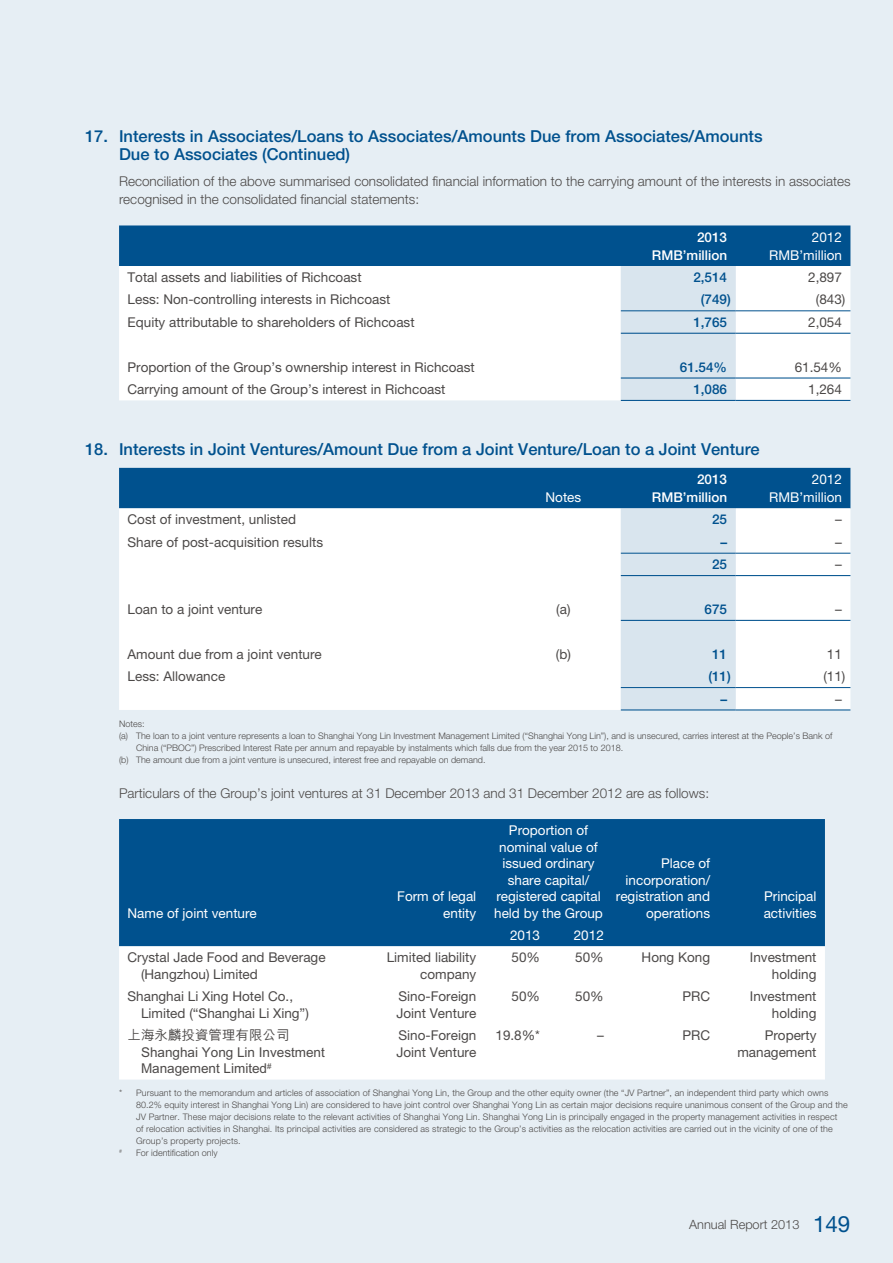
<style>
.page{position:relative;width:893px;height:1263px;background:#e6eef4}
.page>*{position:absolute;margin:0;border:0;box-sizing:border-box;transform-origin:0 0}
.t1{font:500 16.5px/18px "Helvetica Neue";color:#00518e}
.t2{font:13.5px/16.5px "Helvetica Neue";color:#4c4948}
.t3{font:300 13.5px/18px "Helvetica Neue";color:#4c4948}
.t4{font:13.5px/16.5px "Helvetica Neue";color:#fff;text-align:right}
.t5{font:500 13.5px/16.5px "M Hei HK";color:#4c4948}
.t6{font:500 13.5px "Helvetica Neue";color:#00518e}
.t7{font:500 13.5px "Helvetica Neue";color:#fff}
.t8{font:300 12.75px "Helvetica Neue";color:#4c4948}
.t9{font:300 9px/12px "Helvetica Neue";letter-spacing:.01em;color:#4c4948}
.t10{font:300 5.25px "Helvetica Neue";color:#4c4948}
.s1{font-weight:400;font-size:22.5px;color:#00518e}
</style>
<div class="page">
<svg style="left:119px;top:225px;width:731px;height:175px;background:#bed3e2"></svg>
<hr style="left:621px;top:400px;width:115px;height:1px;background:#00518e">
<hr style="left:736px;top:400px;width:114px;height:1px;background:#00518e">
<hr style="left:621px;top:377px;width:115px;height:2px;background:#00518e">
<hr style="left:621px;top:333px;width:115px;height:1px;background:#00518e">
<hr style="left:736px;top:333px;width:114px;height:1px;background:#00518e">
<hr style="left:621px;top:311px;width:115px;height:1px;background:#00518e">
<hr style="left:736px;top:311px;width:114px;height:1px;background:#00518e">
<hr style="left:736px;top:377px;width:114px;height:2px;background:#00518e">
<svg style="left:119px;top:468px;width:731px;height:242px;background:#cfdee9"></svg>
<hr style="left:621px;top:709px;width:115px;height:1px;background:#00518e">
<hr style="left:736px;top:709px;width:114px;height:1px;background:#00518e">
<hr style="left:621px;top:687px;width:115px;height:1px;background:#00518e">
<hr style="left:736px;top:687px;width:114px;height:1px;background:#00518e">
<hr style="left:621px;top:620px;width:115px;height:1px;background:#00518e">
<hr style="left:736px;top:620px;width:114px;height:1px;background:#00518e">
<hr style="left:621px;top:575px;width:115px;height:1px;background:#00518e">
<hr style="left:736px;top:575px;width:114px;height:1px;background:#00518e">
<hr style="left:621px;top:553px;width:115px;height:1px;background:#00518e">
<hr style="left:736px;top:553px;width:114px;height:1px;background:#00518e">
<div style="left:119px;top:819px;width:706px;height:127px;background:#00518e"></div>
<div style="left:119px;top:946px;width:706px;height:133px;background:#fff"></div>
<h1 class="t1" style="left:119px;top:127px;width:645px;text-indent:-34px">17. Interests in Associates/Loans to Associates/Amounts Due from Associates/Amounts<br>Due to Associates (Continued)</h1>
<h2 class="t3" style="left:119px;top:172px;width:733px">Reconciliation of the above summarised consolidated financial information to the carrying amount of the interests in associates recognised in the consolidated financial statements:</h2>
<h2 class="t7" style="left:697px;top:229px;width:32px">2013</h2>
<h2 class="t4" style="left:812px;top:228px;width:32px">2012</h2>
<h2 class="t7" style="left:652px;top:247px;width:77px">RMB’million</h2>
<h2 class="t4" style="left:769px;top:246px;width:74px">RMB’million</h2>
<h2 class="t2" style="left:128px;top:269px;width:236px">Total assets and liabilities of Richcoast</h2>
<h2 class="t6" style="left:693px;top:269px;width:35px">2,514</h2>
<h2 class="t2" style="left:808px;top:269px;width:35px">2,897</h2>
<h2 class="t2" style="left:128px;top:291px;width:264px">Less: Non-controlling interests in Richcoast</h2>
<h2 class="t6" style="left:701px;top:292px;width:32px">(749)</h2>
<h2 class="t2" style="left:816px;top:291px;width:31px">(843)</h2>
<h2 class="t2" style="left:128px;top:314px;width:289px">Equity attributable to shareholders of Richcoast</h2>
<h2 class="t6" style="left:693px;top:314px;width:35px">1,765</h2>
<h2 class="t2" style="left:808px;top:314px;width:35px">2,054</h2>
<h2 class="t2" style="left:128px;top:358px;width:349px">Proportion of the Group’s ownership interest in Richcoast</h2>
<h2 class="t6" style="left:680px;top:359px;width:49px">61.54%</h2>
<h2 class="t2" style="left:795px;top:358px;width:49px">61.54%</h2>
<h2 class="t2" style="left:128px;top:381px;width:319px">Carrying amount of the Group’s interest in Richcoast</h2>
<h2 class="t6" style="left:693px;top:381px;width:35px">1,086</h2>
<h2 class="t2" style="left:808px;top:381px;width:35px">1,264</h2>
<h1 class="t1" style="left:85px;top:440px;width:676px">18. Interests in Joint Ventures/Amount Due from a Joint Venture/Loan to a Joint Venture</h1>
<h2 class="t7" style="left:697px;top:471px;width:32px">2013</h2>
<h2 class="t4" style="left:812px;top:471px;width:32px">2012</h2>
<h2 class="t4" style="left:546px;top:489px;width:37px">Notes</h2>
<h2 class="t7" style="left:652px;top:489px;width:77px">RMB’million</h2>
<h2 class="t4" style="left:769px;top:489px;width:74px">RMB’million</h2>
<h2 class="t2" style="left:128px;top:511px;width:170px">Cost of investment, unlisted</h2>
<h2 class="t6" style="left:712px;top:511px;width:17px">25</h2>
<h2 class="t2" style="left:835px;top:511px;width:8px">–</h2>
<h2 class="t2" style="left:128px;top:534px;width:197px">Share of post-acquisition results</h2>
<h2 class="t6" style="left:720px;top:534px;width:8px">–</h2>
<h2 class="t2" style="left:835px;top:534px;width:8px">–</h2>
<h2 class="t6" style="left:712px;top:556px;width:17px">25</h2>
<h2 class="t2" style="left:835px;top:556px;width:8px">–</h2>
<h2 class="t2" style="left:128px;top:601px;width:136px">Loan to a joint venture</h2>
<h2 class="t2" style="left:556px;top:601px;width:16px">(a)</h2>
<h2 class="t6" style="left:705px;top:601px;width:24px">675</h2>
<h2 class="t2" style="left:835px;top:601px;width:8px">–</h2>
<h2 class="t2" style="left:128px;top:645px;width:196px">Amount due from a joint venture</h2>
<h2 class="t2" style="left:556px;top:645px;width:16px">(b)</h2>
<h2 class="t6" style="left:712px;top:646px;width:17px">11</h2>
<h2 class="t2" style="left:827px;top:645px;width:17px">11</h2>
<h2 class="t2" style="left:128px;top:668px;width:99px">Less: Allowance</h2>
<h2 class="t6" style="left:708px;top:668px;width:24px">(11)</h2>
<h2 class="t2" style="left:823px;top:668px;width:24px">(11)</h2>
<h2 class="t6" style="left:720px;top:691px;width:8px">–</h2>
<h2 class="t2" style="left:835px;top:690px;width:8px">–</h2>
<p class="t9" style="left:119px;top:717px;width:27px">Notes:</p>
<p class="t9" style="left:119px;top:729px;width:715px">(a) The loan to a joint venture represents a loan to Shanghai Yong Lin Investment Management Limited (“Shanghai Yong Lin”), and is unsecured, carries interest at the People’s Bank of</p>
<p class="t9" style="left:136px;top:741px;width:489px">China (“PBOC”) Prescribed Interest Rate per annum and repayable by instalments which falls due from the year 2015 to 2018.</p>
<p class="t9" style="left:119px;top:753px;width:368px">(b) The amount due from a joint venture is unsecured, interest free and repayable on demand.</p>
<h2 class="t3" style="left:119px;top:784px;width:591px">Particulars of the Group’s joint ventures at 31 December 2013 and 31 December 2012 are as follows:</h2>
<h2 class="t4" style="left:128px;top:904px;width:131px">Name of joint venture</h2>
<h2 class="t4" style="left:397px;top:888px;width:81px">Form of legal entity</h2>
<h2 class="t4" style="left:494px;top:822px;width:110px;text-align:center">Proportion of nominal value of issued ordinary share capital/ registered capital held by the Group</h2>
<h2 class="t4" style="left:510px;top:927px;width:32px">2013</h2>
<h2 class="t4" style="left:574px;top:927px;width:32px">2012</h2>
<h2 class="t4" style="left:616px;top:855px;width:96px">Place of incorporation/ registration and operations</h2>
<h2 class="t4" style="left:764px;top:888px;width:54px;text-align:left">Principal activities</h2>
<h2 class="t2" style="left:141px;top:949px;width:186px;text-indent:-14px">Crystal Jade Food and Beverage (Hangzhou) Limited</h2>
<h2 class="t2" style="left:387px;top:949px;width:91px;text-align:right">Limited liability company</h2>
<h2 class="t2" style="left:511px;top:949px;width:30px">50%</h2>
<h2 class="t2" style="left:575px;top:949px;width:30px">50%</h2>
<h2 class="t2" style="left:642px;top:949px;width:70px">Hong Kong</h2>
<h2 class="t2" style="left:750px;top:949px;width:68px;text-align:right">Investment holding</h2>
<h2 class="t2" style="left:141px;top:988px;width:169px;text-indent:-14px">Shanghai Li Xing Hotel Co.,<br>Limited (“Shanghai Li Xing”)</h2>
<h2 class="t2" style="left:396px;top:988px;width:81px">Sino-Foreign<br>Joint Venture</h2>
<h2 class="t2" style="left:511px;top:988px;width:30px">50%</h2>
<h2 class="t2" style="left:575px;top:988px;width:30px">50%</h2>
<h2 class="t2" style="left:682px;top:988px;width:29px">PRC</h2>
<h2 class="t2" style="left:750px;top:988px;width:68px;text-align:right">Investment holding</h2>
<h2 class="t5" style="left:141px;top:1026px;width:185px;text-indent:-14px">上海永麟投資管理有限公司<br>Shanghai Yong Lin Investment<br>Management Limited<sup>#</sup></h2>
<h2 class="t2" style="left:396px;top:1027px;width:81px">Sino-Foreign<br>Joint Venture</h2>
<h2 class="t2" style="left:495px;top:1027px;width:46px">19.8%*</h2>
<h2 class="t2" style="left:597px;top:1027px;width:8px">–</h2>
<h2 class="t2" style="left:682px;top:1027px;width:29px">PRC</h2>
<h2 class="t2" style="left:737px;top:1027px;width:81px;text-align:right">Property management</h2>
<p class="t9" style="left:136px;top:1086px;width:713px;text-indent:-17px">* Pursuant to the memorandum and articles of association of Shanghai Yong Lin, the Group and the other equity owner (the “JV Partner”, an independent third party which owns 80.2% equity interest in Shanghai Yong Lin) are considered to have joint control over Shanghai Yong Lin as certain major decisions require unanimous consent of the Group and the JV Partner. These major decisions relate to the relevant activities of Shanghai Yong Lin. Shanghai Yong Lin is principally engaged in the property management activities in respect<br>of relocation activities in Shanghai. Its principal activities are considered as strategic to the Group’s activities as the relocation activities are carried out in the vicinity of one of the Group’s property projects.</p>
<p class="t10" style="left:119px;top:1148px;width:4px">#</p>
<p class="t9" style="left:136px;top:1146px;width:83px">For identification only</p>
<h3 class="t8" style="left:689px;top:1216px;width:163px">Annual Report 2013 <span class="s1">149</span></h3>
</div>
